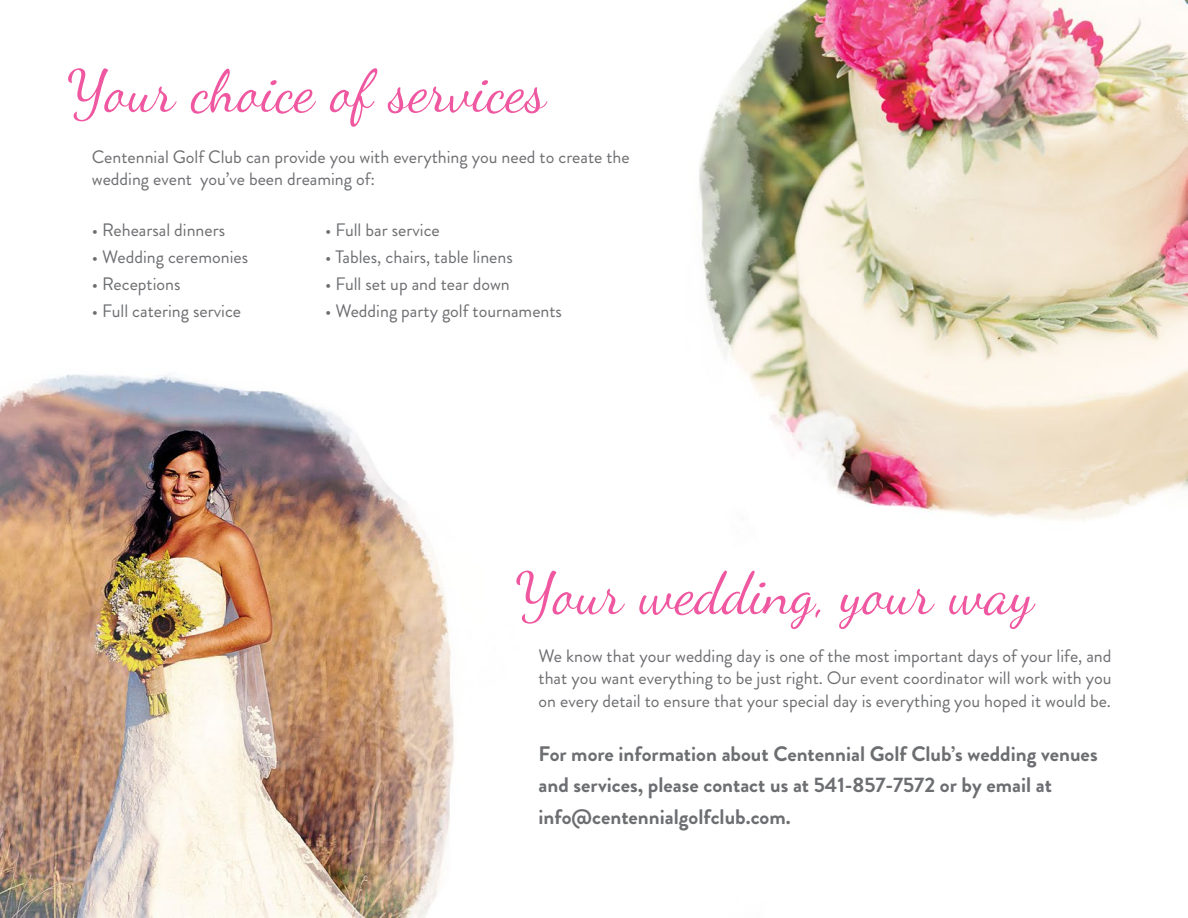
<style>
.page{position:relative;width:1188px;height:918px;background:#fff}
.page>*{position:absolute;margin:0;border:0;box-sizing:border-box;transform-origin:0 0}
.t1{font:58.5px "Dancing Script OT";color:#ef58a0}
.t2{font:700 21px/31.5px "Brandon Grotesque";color:#6d6e71}
.t3{font:18px/22.5px "Brandon Grotesque";color:#6d6e71}
</style>
<div class="page">
<img style="left:0;top:0;width:1188px;height:918px">
<h1 class="t1" style="left:68px;top:57px;width:480px">Your choice of services</h1>
<p class="t3" style="left:92px;top:146px;width:539px">Centennial Golf Club can provide you with everything you need to create the wedding event you’ve been dreaming of:</p>
<p class="t3" style="left:92px;top:218px;width:135px">• Rehearsal dinners</p>
<p class="t3" style="left:92px;top:245px;width:158px">• Wedding ceremonies</p>
<p class="t3" style="left:92px;top:272px;width:90px">• Receptions</p>
<p class="t3" style="left:92px;top:299px;width:151px">• Full catering service</p>
<p class="t3" style="left:325px;top:218px;width:116px">• Full bar service</p>
<p class="t3" style="left:325px;top:245px;width:189px">• Tables, chairs, table linens</p>
<p class="t3" style="left:325px;top:272px;width:186px">• Full set up and tear down</p>
<p class="t3" style="left:325px;top:299px;width:239px">• Wedding party golf tournaments</p>
<h1 class="t1" style="left:516px;top:559px;width:520px">Your wedding, your way</h1>
<p class="t3" style="left:539px;top:644px;width:575px;text-align:justify">We know that your wedding day is one of the most important days of your life, and that you want everything to be just right. Our event coordinator will work with you on every detail to ensure that your special day is everything you hoped it would be.</p>
<p class="t2" style="left:539px;top:738px;width:561px">For more information about Centennial Golf Club’s wedding venues and services, please contact us at 541-857-7572 or by email at info@centennialgolfclub.com.</p>
</div>
